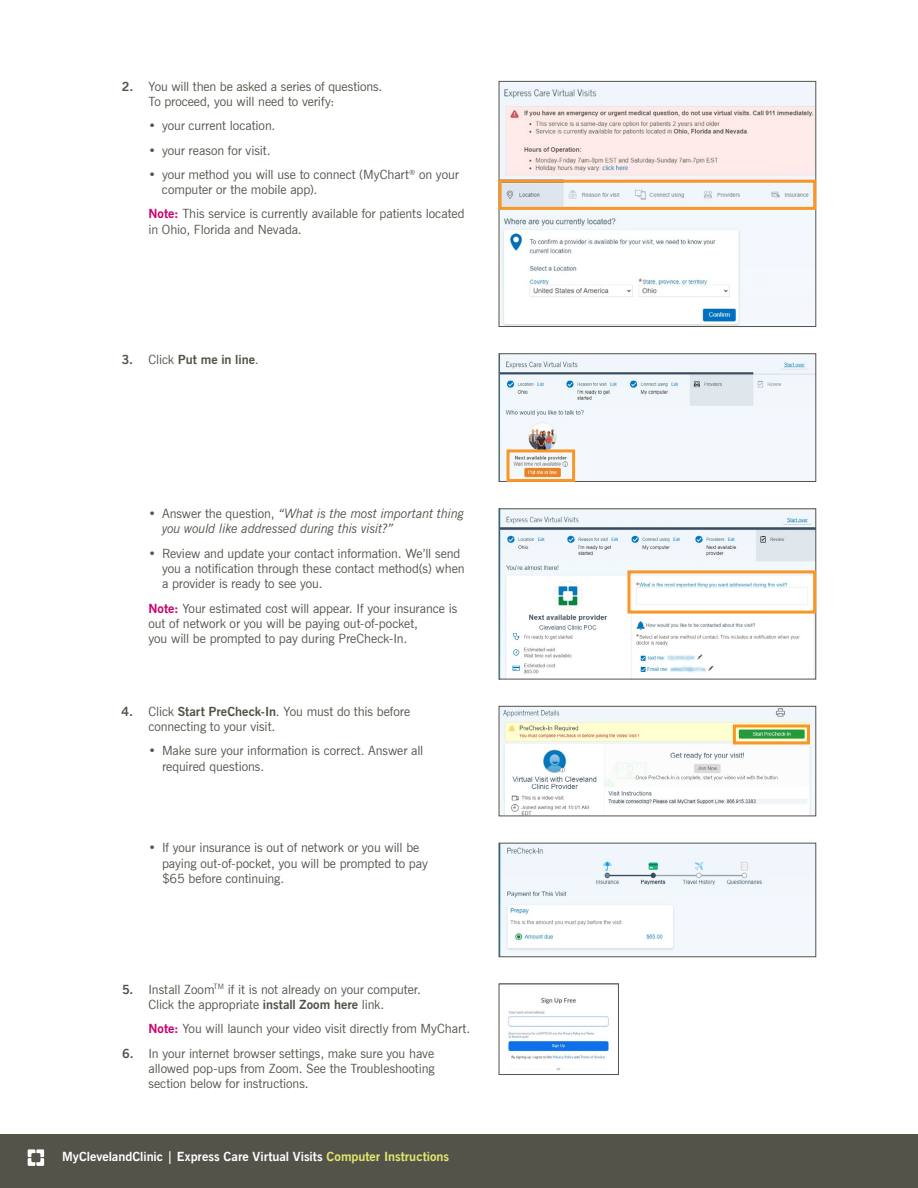
<style>
.page{position:relative;width:918px;height:1188px;background:#fff}
.page>*{position:absolute;margin:0;border:0;box-sizing:border-box;transform-origin:0 0}
.t1{font:12.75px/15.3px "News Gothic BT";letter-spacing:-.005em;color:#54534a}
.t2{font:italic 12.75px/15.3px "News Gothic BT";letter-spacing:-.015em;color:#54534a}
.t3{font:700 12.75px "News Gothic BT";color:#fff}
.t4{font:700 12.75px "News Gothic BT";letter-spacing:-.005em;color:#54534a}
.s1{font-weight:700}
.s2{font-weight:700;color:#ca006c}
.s3{font-weight:400}
.s4{font-style:normal}
.s5{color:#e4e86d}
</style>
<div class="page">
<div style="left:0;top:1134px;width:918px;height:54px;background:#54534a"></div>
<svg style="left:28px;top:1149px;width:16px;height:17px"></svg>
<img style="left:501px;top:845px;width:313px;height:110px">
<div style="left:499px;top:843px;width:317px;height:114px;border:1px solid #54534a"></div>
<img style="left:501px;top:83px;width:313px;height:242px">
<div style="left:499px;top:81px;width:317px;height:246px;border:1px solid #54534a"></div>
<div style="left:499px;top:180px;width:317px;height:30px;border:3px solid #f89728"></div>
<img style="left:501px;top:355px;width:313px;height:125px">
<div style="left:499px;top:353px;width:317px;height:129px;border:1px solid #54534a"></div>
<div style="left:507px;top:449px;width:68px;height:33px;border:3px solid #f89728"></div>
<img style="left:501px;top:510px;width:313px;height:167px">
<div style="left:499px;top:508px;width:317px;height:171px;border:1px solid #54534a"></div>
<div style="left:627px;top:570px;width:189px;height:44px;border:3px solid #f89728"></div>
<img style="left:501px;top:708px;width:313px;height:106px">
<div style="left:499px;top:706px;width:317px;height:110px;border:1px solid #54534a"></div>
<div style="left:733px;top:725px;width:77px;height:19px;border:3px solid #f89728"></div>
<img style="left:508px;top:997px;width:101px;height:74px">
<div style="left:499px;top:984px;width:120px;height:91px;border:1px solid #54534a"></div>
<p class="t1" style="left:148px;top:78px;width:235px;text-indent:-27px"><span class="s1">2.</span> You will then be asked a series of questions.<br>To proceed, you will need to verify:</p>
<p class="t1" style="left:148px;top:118px;width:128px">• your current location.</p>
<p class="t1" style="left:149px;top:142px;width:124px">• your reason for visit.</p>
<p class="t1" style="left:162px;top:167px;width:298px;text-indent:-13px">• your method you will use to connect (MyChart<sup>®</sup> on your computer or the mobile app).</p>
<p class="t1" style="left:149px;top:206px;width:318px"><span class="s2">Note:</span> This service is currently available for patients located in Ohio, Florida and Nevada.</p>
<p class="t4" style="left:122px;top:351px;width:138px">3. <span class="s3">Click</span> Put me in line<span class="s3">.</span></p>
<p class="t2" style="left:162px;top:506px;width:304px;text-indent:-14px"><span class="s4">• Answer the question,</span> “What is the most important thing you would like addressed during this visit?”</p>
<p class="t1" style="left:162px;top:545px;width:304px;text-indent:-14px">• Review and update your contact information. We’ll send you a notification through these contact method(s) when a provider is ready to see you.</p>
<p class="t1" style="left:149px;top:600px;width:310px"><span class="s2">Note:</span> Your estimated cost will appear. If your insurance is out of network or you will be paying out-of-pocket,<br>you will be prompted to pay during PreCheck-In.</p>
<p class="t1" style="left:149px;top:704px;width:263px;text-indent:-27px"><span class="s1">4.</span> Click <span class="s1">Start PreCheck-In</span>. You must do this before connecting to your visit.</p>
<p class="t1" style="left:162px;top:743px;width:263px;text-indent:-14px">• Make sure your information is correct. Answer all required questions.</p>
<p class="t1" style="left:162px;top:840px;width:267px;text-indent:-13px">• If your insurance is out of network or you will be paying out-of-pocket, you will be prompted to pay $65 before continuing.</p>
<p class="t1" style="left:149px;top:981px;width:274px;text-indent:-26px"><span class="s1">5.</span> Install Zoom<sup>TM</sup> if it is not already on your computer.<br>Click the appropriate <span class="s1">install Zoom here</span> link.</p>
<p class="t1" style="left:149px;top:1021px;width:323px"><span class="s2">Note:</span> You will launch your video visit directly from MyChart.</p>
<p class="t1" style="left:149px;top:1045px;width:288px;text-align:justify;text-indent:-26px"><span class="s1">6.</span> In your internet browser settings, make sure you have allowed pop-ups from Zoom. See the Troubleshooting section below for instructions.</p>
<p class="t3" style="left:62px;top:1149px;width:389px">MyClevelandClinic | Express Care Virtual Visits <span class="s5">Computer Instructions</span></p>
</div>
